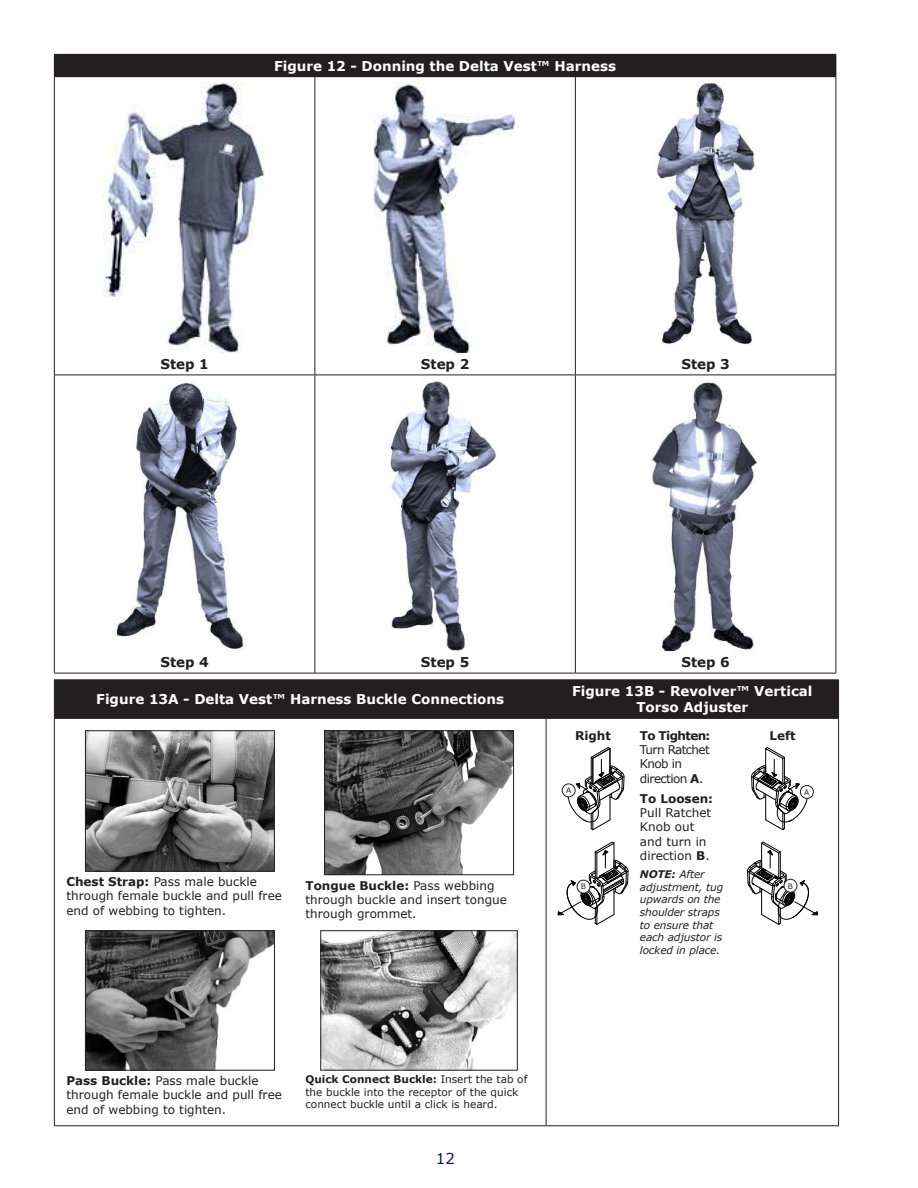
<style>
.page{position:relative;width:918px;height:1188px;background:#fff}
.page>*{position:absolute;margin:0;border:0;box-sizing:border-box;transform-origin:0 0}
.t1{font:15px "Verdana";color:#011c5a}
.t2{font:700 13.5px/16.2px "Verdana";color:#fff;text-align:center}
.t3{font:700 13.5px "Verdana";color:#231f20}
.t4{font:12px/14.4px "Verdana";color:#231f20}
.t5{font:12px/14.4px "Verdana";letter-spacing:-.05em;color:#231f20}
.t6{font:700 12px "Verdana";color:#231f20}
.t7{font:700 12px "Verdana";letter-spacing:-.05em;color:#231f20}
.t8{font:10.5px/12.6px "Verdana";color:#231f20}
.t9{font:italic 10.5px/12.6px "Verdana";letter-spacing:-.01em;color:#231f20}
.t10{font:7.5px "Verdana";color:#231f20}
.s1{font-weight:700}
</style>
<div class="page">
<div style="left:54px;top:54px;width:782px;height:23px;background:#231f20"></div>
<svg style="left:836px;top:55px;width:1px;height:21px"></svg>
<hr style="left:54px;top:77px;width:1px;height:298px;background:#231f20">
<hr style="left:315px;top:77px;width:1px;height:298px;background:#231f20">
<hr style="left:575px;top:77px;width:1px;height:298px;background:#231f20">
<hr style="left:836px;top:77px;width:1px;height:298px;background:#231f20">
<hr style="left:54px;top:375px;width:261px;height:1px;background:#231f20">
<hr style="left:54px;top:375px;width:1px;height:298px;background:#231f20">
<hr style="left:315px;top:375px;width:260px;height:1px;background:#231f20">
<hr style="left:315px;top:375px;width:1px;height:298px;background:#231f20">
<hr style="left:575px;top:375px;width:261px;height:1px;background:#231f20">
<hr style="left:575px;top:375px;width:1px;height:298px;background:#231f20">
<hr style="left:836px;top:375px;width:1px;height:298px;background:#231f20">
<hr style="left:54px;top:673px;width:261px;height:1px;background:#231f20">
<hr style="left:315px;top:673px;width:260px;height:1px;background:#231f20">
<hr style="left:575px;top:673px;width:261px;height:1px;background:#231f20">
<img style="left:104px;top:83px;width:161px;height:270px">
<img style="left:374px;top:83px;width:142px;height:270px">
<img style="left:655px;top:83px;width:101px;height:262px">
<img style="left:115px;top:382px;width:129px;height:267px">
<img style="left:389px;top:381px;width:108px;height:270px">
<img style="left:652px;top:382px;width:105px;height:269px">
<div style="left:55px;top:680px;width:783px;height:38px;background:#231f20"></div>
<hr style="left:54px;top:679px;width:492px;height:1px;background:#231f20">
<hr style="left:54px;top:680px;width:1px;height:38px;background:#231f20">
<hr style="left:546px;top:679px;width:293px;height:1px;background:#231f20">
<hr style="left:546px;top:680px;width:1px;height:38px;background:#231f20">
<hr style="left:838px;top:680px;width:1px;height:38px;background:#231f20">
<hr style="left:54px;top:718px;width:492px;height:1px;background:#231f20">
<hr style="left:54px;top:719px;width:1px;height:406px;background:#231f20">
<hr style="left:546px;top:718px;width:293px;height:1px;background:#231f20">
<hr style="left:546px;top:719px;width:1px;height:406px;background:#231f20">
<hr style="left:838px;top:719px;width:1px;height:406px;background:#231f20">
<hr style="left:54px;top:1125px;width:492px;height:1px;background:#231f20">
<hr style="left:546px;top:1125px;width:293px;height:1px;background:#231f20">
<img style="left:87px;top:732px;width:186px;height:138px">
<div style="left:85px;top:730px;width:190px;height:142px;border:1px solid #231f20"></div>
<img style="left:326px;top:732px;width:186px;height:141px">
<div style="left:324px;top:730px;width:190px;height:145px;border:1px solid #231f20"></div>
<img style="left:87px;top:932px;width:186px;height:137px">
<div style="left:85px;top:930px;width:190px;height:141px;border:1px solid #231f20"></div>
<img style="left:322px;top:932px;width:194px;height:137px">
<div style="left:320px;top:930px;width:198px;height:141px;border:1px solid #231f20"></div>
<svg style="left:567px;top:747px;width:57px;height:83px"></svg>
<div style="left:562px;top:784px;width:13px;height:13px;background:#fff;border-radius:50%"></div>
<div style="left:562px;top:784px;width:14px;height:13px;border:1px solid #231f20;border-radius:50%"></div>
<svg style="left:751px;top:747px;width:57px;height:83px"></svg>
<div style="left:800px;top:786px;width:13px;height:12px;background:#fff;border-radius:50%"></div>
<div style="left:800px;top:785px;width:14px;height:14px;border:1px solid #231f20;border-radius:50%"></div>
<svg style="left:558px;top:842px;width:70px;height:83px"></svg>
<div style="left:577px;top:880px;width:13px;height:13px;background:#fff;border-radius:50%"></div>
<div style="left:577px;top:880px;width:13px;height:13px;border:1px solid #231f20;border-radius:50%"></div>
<svg style="left:747px;top:842px;width:71px;height:83px"></svg>
<div style="left:784px;top:879px;width:13px;height:13px;background:#fff;border-radius:50%"></div>
<div style="left:784px;top:879px;width:13px;height:14px;border:1px solid #231f20;border-radius:50%"></div>
<p class="t2" style="left:274px;top:57px;width:344px">Figure 12 - Donning the Delta Vest™ Harness</p>
<p class="t3" style="left:160px;top:355px;width:50px">Step 1</p>
<p class="t3" style="left:421px;top:355px;width:50px">Step 2</p>
<p class="t3" style="left:681px;top:355px;width:50px">Step 3</p>
<p class="t3" style="left:160px;top:654px;width:50px">Step 4</p>
<p class="t3" style="left:421px;top:654px;width:50px">Step 5</p>
<p class="t3" style="left:681px;top:654px;width:50px">Step 6</p>
<p class="t2" style="left:96px;top:691px;width:409px">Figure 13A - Delta Vest™ Harness Buckle Connections</p>
<p class="t2" style="left:572px;top:683px;width:242px">Figure 13B - Revolver™ Vertical<br>Torso Adjuster</p>
<p class="t4" style="left:66px;top:874px;width:217px"><span class="s1">Chest Strap:</span> Pass male buckle through female buckle and pull free end of webbing to tighten.</p>
<p class="t4" style="left:305px;top:878px;width:203px"><span class="s1">Tongue Buckle:</span> Pass webbing through buckle and insert tongue through grommet.</p>
<p class="t6" style="left:770px;top:728px;width:28px">Left</p>
<p class="t6" style="left:575px;top:728px;width:37px">Right</p>
<p class="t7" style="left:640px;top:728px;width:72px">To Tighten:</p>
<p class="t5" style="left:640px;top:742px;width:71px">Turn Ratchet<br>Knob in direction <span class="s1">A</span>.</p>
<p class="t6" style="left:640px;top:791px;width:75px">To Loosen:</p>
<p class="t4" style="left:640px;top:805px;width:73px">Pull Ratchet<br>Knob out and turn in direction <span class="s1">B</span>.</p>
<p class="t9" style="left:640px;top:868px;width:85px"><span class="s1">NOTE:</span> After adjustment, tug upwards on the shoulder straps to ensure that each adjustor is locked in place.</p>
<p class="t10" style="left:566px;top:786px;width:7px">A</p>
<p class="t10" style="left:581px;top:882px;width:7px">B</p>
<p class="t10" style="left:788px;top:881px;width:7px">B</p>
<p class="t10" style="left:804px;top:787px;width:7px">A</p>
<p class="t4" style="left:66px;top:1073px;width:217px"><span class="s1">Pass Buckle:</span> Pass male buckle through female buckle and pull free end of webbing to tighten.</p>
<p class="t8" style="left:305px;top:1073px;width:223px"><span class="s1">Quick Connect Buckle:</span> Insert the tab of the buckle into the receptor of the quick connect buckle until a click is heard.</p>
<p class="t1" style="left:436px;top:1149px;width:21px">12</p>
</div>
